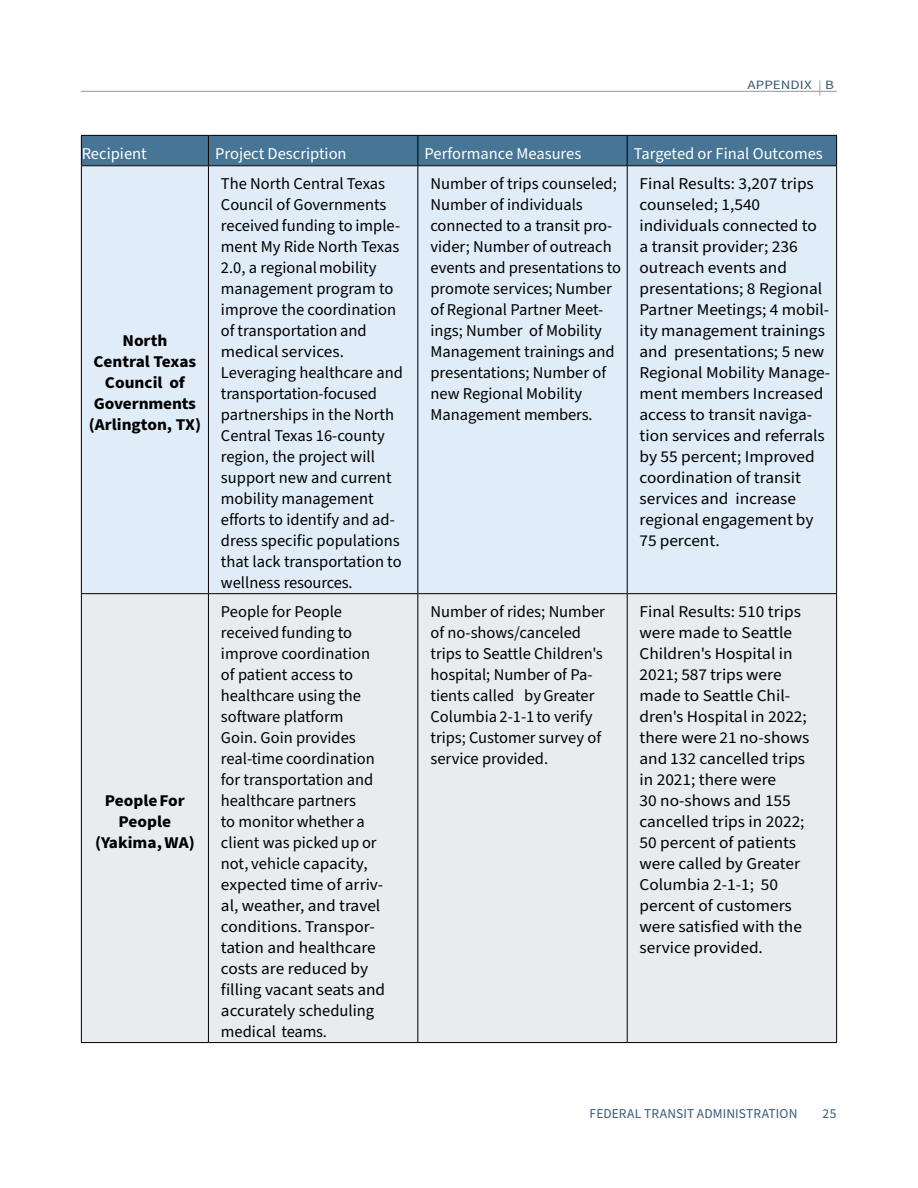
<style>
.page{position:relative;width:918px;height:1188px;background:#fff}
.page>*{position:absolute;margin:0;border:0;box-sizing:border-box;transform-origin:0 0}
.t1{font:16.5px/21px "Source Sans Pro";color:#000}
.t2{font:16.5px/21px "Source Sans Pro";color:#000;scale:1.05 1}
.t3{font:700 16.5px/21px "Source Sans Pro";color:#000;text-align:center;scale:1.05 1}
.t4{font:16.5px "Source Sans Pro";color:#fff}
.t5{font:13.5px "Source Sans Pro";letter-spacing:.005em;color:#395b74}
.t6{font:12.75px "Source Sans Pro";letter-spacing:.005em;color:#395b74;scale:1.18 1}
.s1{font-size:15.3px;color:#a7a9ac}
</style>
<div class="page">
<hr style="left:81px;top:91px;width:756px;height:1px;background:#939598">
<div style="left:82px;top:166px;width:754px;height:427px;background:#e0edf9"></div>
<div style="left:82px;top:594px;width:754px;height:448px;background:#e9ecee"></div>
<div style="left:81px;top:135px;width:756px;height:30px;background:#467595"></div>
<hr style="left:81px;top:165px;width:127px;height:1px;background:#000">
<hr style="left:208px;top:165px;width:210px;height:1px;background:#000">
<hr style="left:418px;top:165px;width:209px;height:1px;background:#000">
<hr style="left:627px;top:165px;width:210px;height:1px;background:#000">
<hr style="left:81px;top:166px;width:1px;height:427px;background:#000">
<hr style="left:208px;top:166px;width:1px;height:427px;background:#000">
<hr style="left:417px;top:166px;width:1px;height:427px;background:#000">
<hr style="left:627px;top:166px;width:1px;height:427px;background:#000">
<hr style="left:836px;top:166px;width:1px;height:427px;background:#000">
<hr style="left:81px;top:593px;width:127px;height:1px;background:#000">
<hr style="left:81px;top:594px;width:1px;height:448px;background:#000">
<hr style="left:208px;top:593px;width:210px;height:1px;background:#000">
<hr style="left:208px;top:594px;width:1px;height:448px;background:#000">
<hr style="left:418px;top:593px;width:209px;height:1px;background:#000">
<hr style="left:417px;top:594px;width:1px;height:448px;background:#000">
<hr style="left:627px;top:593px;width:210px;height:1px;background:#000">
<hr style="left:627px;top:594px;width:1px;height:448px;background:#000">
<hr style="left:836px;top:594px;width:1px;height:448px;background:#000">
<hr style="left:81px;top:1042px;width:127px;height:1px;background:#000">
<hr style="left:208px;top:1042px;width:210px;height:1px;background:#000">
<hr style="left:418px;top:1042px;width:209px;height:1px;background:#000">
<hr style="left:627px;top:1042px;width:210px;height:1px;background:#000">
<p class="t6" style="left:747px;top:76px;width:75px">APPENDIX <span class="s1">|</span> B</p>
<p class="t4" style="left:82px;top:143px;width:67px">Recipient</p>
<p class="t4" style="left:215px;top:143px;width:133px">Project Description</p>
<p class="t4" style="left:425px;top:143px;width:158px">Performance Measures</p>
<p class="t4" style="left:634px;top:143px;width:190px">Targeted or Final Outcomes</p>
<p class="t3" style="left:89px;top:331px;width:108px">North<br>Central Texas<br>Council of<br>Governments (Arlington, TX)</p>
<p class="t3" style="left:95px;top:790px;width:96px">People For<br>People (Yakima, WA)</p>
<p class="t1" style="left:221px;top:173px;width:183px">The North Central Texas<br>Council of Governments received funding to imple&shy;ment My Ride North Texas<br>2.0, a regional mobility management program to improve the coordination of transportation and medical services.<br>Leveraging healthcare and transportation-focused partnerships in the North<br>Central Texas 16-county region, the project will support new and current mobility management efforts to identify and ad&shy;dress specific populations that lack transportation to wellness resources.</p>
<p class="t1" style="left:430px;top:173px;width:192px">Number of trips counseled;<br>Number of individuals connected to a transit pro&shy;vider; Number of outreach events and presentations to promote services; Number of Regional Partner Meet&shy;ings; Number of Mobility<br>Management trainings and presentations; Number of new Regional Mobility<br>Management members.</p>
<p class="t2" style="left:640px;top:173px;width:183px">Final Results: 3,207 trips counseled; 1,540 individuals connected to<br>a transit provider; 236 outreach events and presentations; 8 Regional<br>Partner Meetings; 4 mobil&shy;ity management trainings and presentations; 5 new<br>Regional Mobility Manage&shy;ment members Increased access to transit naviga&shy;tion services and referrals by 55 percent; Improved coordination of transit services and increase regional engagement by<br>75 percent.</p>
<p class="t1" style="left:221px;top:601px;width:166px">People for People received funding to improve coordination of patient access to healthcare using the software platform<br>Goin. Goin provides real-time coordination for transportation and healthcare partners<br>to monitor whether a client was picked up or not, vehicle capacity, expected time of arriv&shy;al, weather, and travel conditions. Transpor&shy;tation and healthcare costs are reduced by filling vacant seats and accurately scheduling medical teams.</p>
<p class="t1" style="left:430px;top:601px;width:176px">Number of rides; Number of no-shows/canceled trips to Seattle Children's hospital; Number of Pa&shy;tients called by Greater<br>Columbia 2-1-1 to verify trips; Customer survey of service provided.</p>
<p class="t2" style="left:640px;top:601px;width:163px">Final Results: 510 trips were made to Seattle<br>Children's Hospital in<br>2021; 587 trips were made to Seattle Chil&shy;dren's Hospital in 2022; there were 21 no-shows and 132 cancelled trips in 2021; there were<br>30 no-shows and 155 cancelled trips in 2022;<br>50 percent of patients were called by Greater<br>Columbia 2-1-1; 50 percent of customers were satisfied with the service provided.</p>
<p class="t5" style="left:590px;top:1105px;width:209px">FEDERAL TRANSIT ADMINISTRATION</p>
<p class="t5" style="left:823px;top:1105px;width:15px">25</p>
</div>
